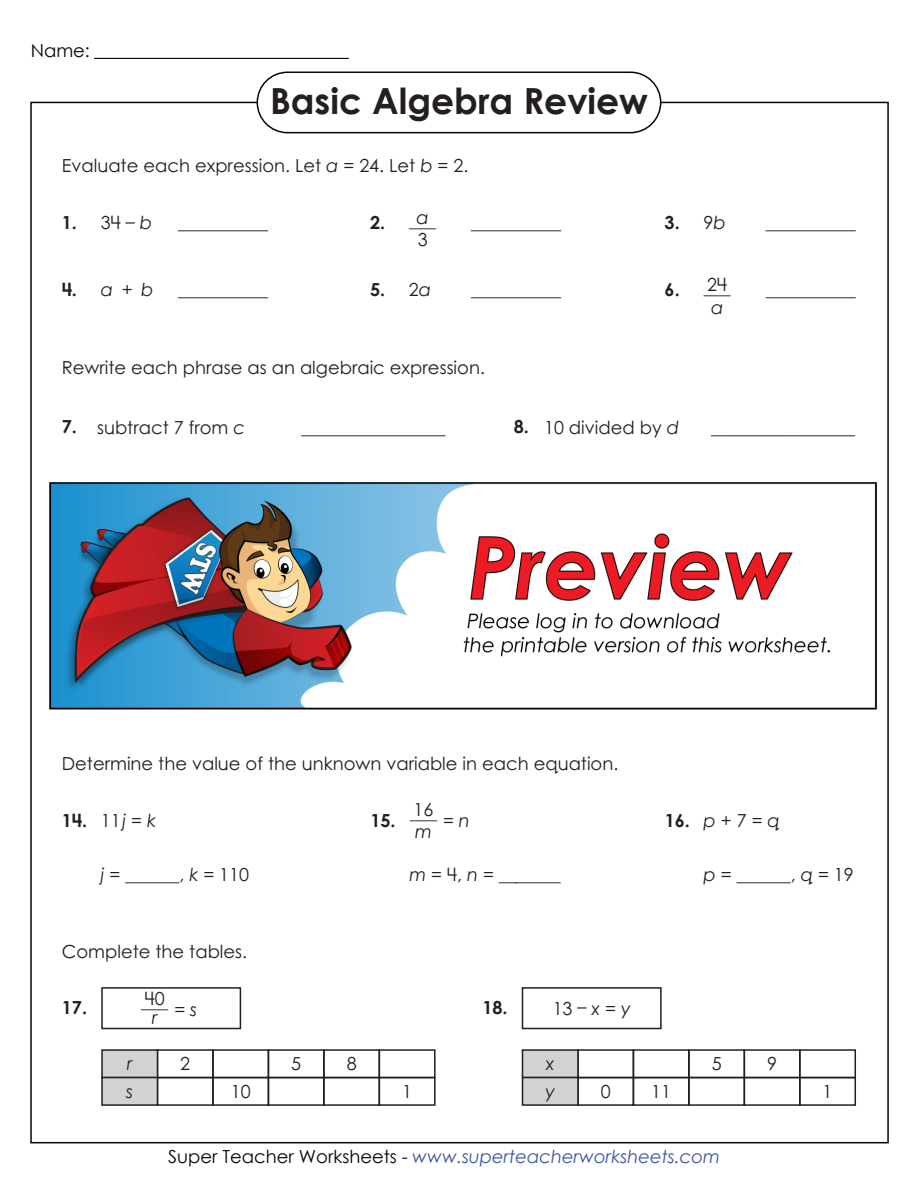
<style>
.page{position:relative;width:918px;height:1188px;background:#fff}
.page>*{position:absolute;margin:0;border:0;box-sizing:border-box;transform-origin:0 0}
.t1{font:700 36px "Century Gothic 2";color:#231f20}
.t2{font:18px "Century STW4";color:#231f20}
.t3{font:18px "Century STW3";color:#231f20}
.t4{font:italic 18px "Century Gothic 2";color:#3a54a4}
.t5{font:700 18px "Century STW4";color:#231f20}
.t6{font:italic 18px/27.5px "Century STW4";color:#231f20}
.t7{font:18px "Century Gothic 2";color:#050504}
.s1{font-style:italic}
.s2{font-style:normal}
.s3{font-weight:700;font-style:normal}
.s4{font-weight:400}
.s5{font-weight:400;font-style:italic}
.s6{font-weight:700}
.s7{font-style:normal;color:#050504}
</style>
<div class="page">
<hr style="left:94px;top:58px;width:255px;height:1px;background:#050504">
<div style="left:257px;top:72px;width:404px;height:61px;border:2px solid #050504;border-radius:30px"></div>
<div style="left:157px;top:1049px;width:57px;height:29px;border:2px solid #231f20"></div>
<div style="left:157px;top:1077px;width:57px;height:29px;border:2px solid #231f20"></div>
<div style="left:268px;top:1049px;width:57px;height:29px;border:2px solid #231f20"></div>
<div style="left:268px;top:1077px;width:57px;height:29px;border:2px solid #231f20"></div>
<div style="left:212px;top:1049px;width:57px;height:29px;border:2px solid #231f20"></div>
<div style="left:212px;top:1077px;width:57px;height:29px;border:2px solid #231f20"></div>
<div style="left:323px;top:1049px;width:57px;height:29px;border:2px solid #231f20"></div>
<div style="left:323px;top:1077px;width:57px;height:29px;border:2px solid #231f20"></div>
<div style="left:101px;top:1049px;width:57px;height:29px;background:#d1d2d4;border:2px solid #231f20"></div>
<div style="left:101px;top:1077px;width:57px;height:29px;background:#d1d2d4;border:2px solid #231f20"></div>
<div style="left:379px;top:1049px;width:57px;height:29px;border:2px solid #231f20"></div>
<div style="left:379px;top:1077px;width:57px;height:29px;border:2px solid #231f20"></div>
<div style="left:522px;top:987px;width:140px;height:42px;border:2px solid #231f20"></div>
<div style="left:577px;top:1049px;width:57px;height:29px;border:2px solid #231f20"></div>
<div style="left:577px;top:1077px;width:57px;height:29px;border:2px solid #231f20"></div>
<div style="left:688px;top:1049px;width:57px;height:29px;border:2px solid #231f20"></div>
<div style="left:688px;top:1077px;width:57px;height:29px;border:2px solid #231f20"></div>
<div style="left:633px;top:1049px;width:57px;height:29px;border:2px solid #231f20"></div>
<div style="left:633px;top:1077px;width:57px;height:29px;border:2px solid #231f20"></div>
<div style="left:744px;top:1049px;width:57px;height:29px;border:2px solid #231f20"></div>
<div style="left:744px;top:1077px;width:57px;height:29px;border:2px solid #231f20"></div>
<div style="left:522px;top:1049px;width:57px;height:29px;background:#d1d2d4;border:2px solid #231f20"></div>
<div style="left:522px;top:1077px;width:57px;height:29px;background:#d1d2d4;border:2px solid #231f20"></div>
<div style="left:799px;top:1049px;width:57px;height:29px;border:2px solid #231f20"></div>
<div style="left:799px;top:1077px;width:57px;height:29px;border:2px solid #231f20"></div>
<div style="left:101px;top:987px;width:140px;height:42px;border:2px solid #231f20"></div>
<img style="left:49px;top:482px;width:828px;height:228px">
<p class="t7" style="left:31px;top:38px;width:61px">Name:</p>
<h1 class="t1" style="left:270px;top:73px;width:380px">Basic Algebra Review</h1>
<p class="t3" style="left:62px;top:153px;width:408px">Evaluate each expression. Let <span class="s1">a</span> = 24. Let <span class="s1">b</span> = 2.</p>
<p class="t5" style="left:62px;top:209px;width:17px">1.</p>
<p class="t5" style="left:62px;top:276px;width:17px">4.</p>
<p class="t2" style="left:101px;top:210px;width:53px">34 – <span class="s1">b</span></p>
<p class="t6" style="left:101px;top:276px;width:54px">a <span class="s2">+</span> b</p>
<p class="t2" style="left:178px;top:210px;width:92px">__________</p>
<p class="t2" style="left:178px;top:277px;width:92px">__________</p>
<p class="t6" style="left:370px;top:206px;width:68px"><span class="s3">2.</span> ___a</p>
<p class="t2" style="left:418px;top:227px;width:11px">3</p>
<p class="t5" style="left:370px;top:276px;width:63px">5. <span class="s4">2</span><span class="s5">a</span></p>
<p class="t2" style="left:471px;top:210px;width:91px">__________</p>
<p class="t2" style="left:471px;top:277px;width:91px">__________</p>
<p class="t5" style="left:665px;top:209px;width:17px">3.</p>
<p class="t5" style="left:665px;top:276px;width:17px">6.</p>
<p class="t2" style="left:704px;top:210px;width:24px">9<span class="s1">b</span></p>
<p class="t2" style="left:707px;top:272px;width:21px">24</p>
<p class="t6" style="left:711px;top:293px;width:14px">a</p>
<p class="t6" style="left:704px;top:274px;width:28px">___</p>
<p class="t2" style="left:766px;top:210px;width:91px">__________</p>
<p class="t2" style="left:766px;top:277px;width:91px">__________</p>
<p class="t3" style="left:62px;top:355px;width:425px">Rewrite each phrase as an algebraic expression.</p>
<p class="t2" style="left:62px;top:415px;width:185px"><span class="s6">7.</span> subtract 7 from <span class="s1">c</span></p>
<p class="t2" style="left:301px;top:415px;width:146px">________________</p>
<p class="t2" style="left:514px;top:415px;width:167px"><span class="s6">8.</span> 10 divided by <span class="s1">d</span></p>
<p class="t2" style="left:711px;top:415px;width:145px">________________</p>
<p class="t3" style="left:62px;top:751px;width:558px">Determine the value of the unknown variable in each equation.</p>
<p class="t2" style="left:414px;top:796px;width:21px">16</p>
<p class="t6" style="left:415px;top:818px;width:18px">m</p>
<p class="t2" style="left:101px;top:808px;width:57px">11<span class="s1">j</span> = <span class="s1">k</span></p>
<p class="t2" style="left:101px;top:862px;width:150px"><span class="s1">j</span> = ______, <span class="s1">k</span> = 110</p>
<p class="t5" style="left:62px;top:806px;width:27px">14.</p>
<p class="t2" style="left:704px;top:808px;width:78px"><span class="s1">p</span> + 7 = <span class="s1">q</span></p>
<p class="t2" style="left:704px;top:862px;width:152px"><span class="s1">p</span> = ______, <span class="s1">q</span> = 19</p>
<p class="t5" style="left:370px;top:806px;width:27px">15.</p>
<p class="t5" style="left:665px;top:806px;width:27px">16.</p>
<p class="t2" style="left:443px;top:808px;width:28px">= <span class="s1">n</span></p>
<p class="t6" style="left:410px;top:798px;width:28px">___</p>
<p class="t2" style="left:409px;top:862px;width:153px"><span class="s1">m</span> = 4, <span class="s1">n</span> = _______</p>
<p class="t3" style="left:62px;top:939px;width:187px">Complete the tables.</p>
<p class="t5" style="left:62px;top:994px;width:27px">17.</p>
<p class="t6" style="left:141px;top:993px;width:28px;line-height:16.5px;text-align:center">_<sup>40</sup>__ r</p>
<p class="t2" style="left:174px;top:997px;width:24px">= <span class="s1">s</span></p>
<p class="t6" style="left:126px;top:1050px;width:8px">r s</p>
<p class="t2" style="left:180px;top:1051px;width:11px">2</p>
<p class="t2" style="left:231px;top:1079px;width:21px">10</p>
<p class="t2" style="left:291px;top:1051px;width:11px">5</p>
<p class="t2" style="left:347px;top:1051px;width:11px">8</p>
<p class="t2" style="left:402px;top:1079px;width:11px">1</p>
<p class="t5" style="left:482px;top:994px;width:27px">18.</p>
<p class="t2" style="left:553px;top:996px;width:80px">13 – <span class="s1">x</span> = <span class="s1">y</span></p>
<p class="t6" style="left:545px;top:1050px;width:11px">x y</p>
<p class="t2" style="left:601px;top:1079px;width:11px">0</p>
<p class="t2" style="left:651px;top:1079px;width:21px">11</p>
<p class="t2" style="left:712px;top:1051px;width:11px">5</p>
<p class="t2" style="left:767px;top:1051px;width:11px">9</p>
<p class="t4" style="left:168px;top:1143px;width:553px"><span class="s7">Super Teacher Worksheets -</span> www.superteacherworksheets.com</p>
<p class="t2" style="left:823px;top:1079px;width:11px">1</p>
</div>
